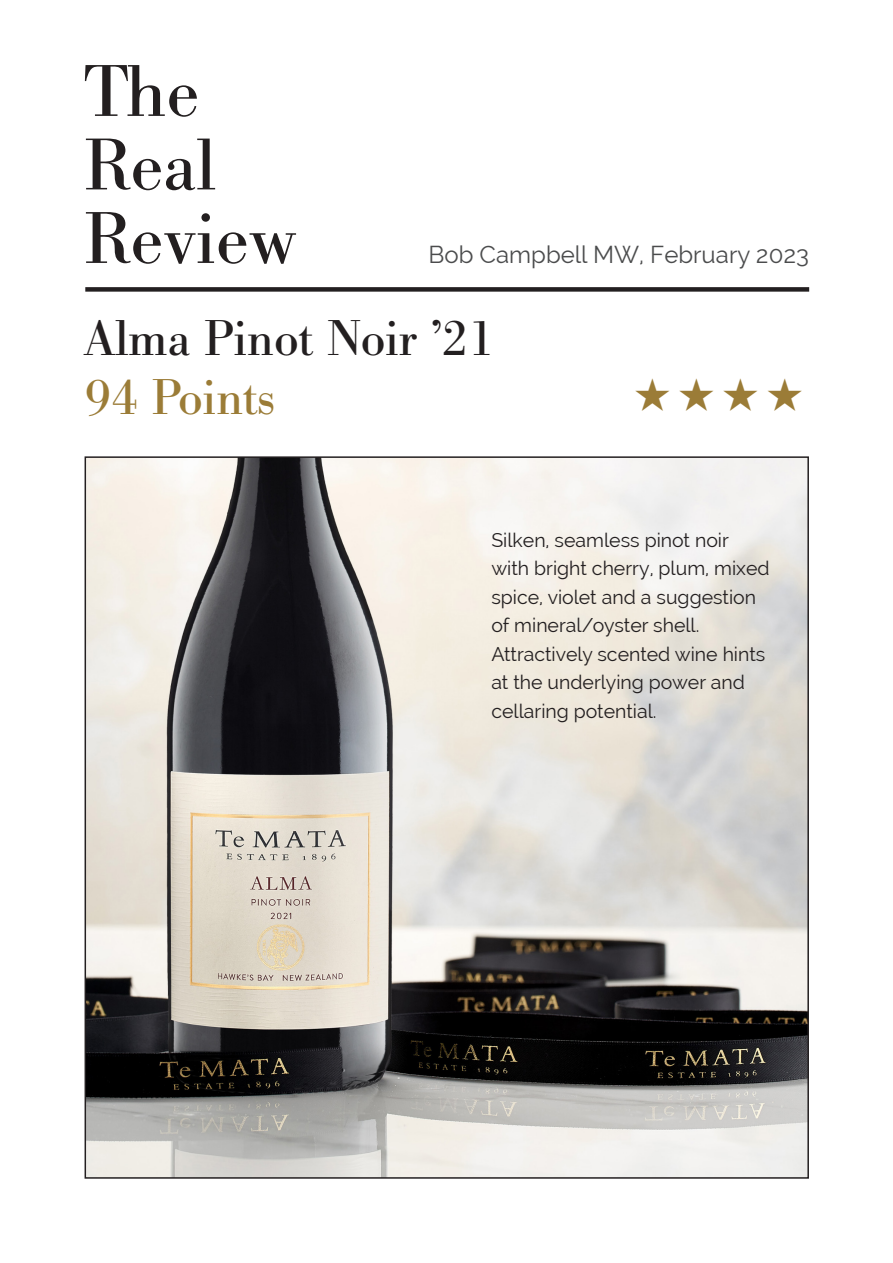
<style>
.page{position:relative;width:893px;height:1263px;background:#fff}
.page>*{position:absolute;margin:0;border:0;box-sizing:border-box;transform-origin:0 0}
.t1{font:72px "Bodoni BE";color:#231f20}
.t2{font:49.5px "Bodoni BE";color:#231f20}
.t3{font:49.5px "Bodoni BE";color:#9b7c37}
.t4{font:24px "Raleway";color:#4b4c4d}
.t5{font:19.5px/28.5px "Raleway";color:#231f20}
</style>
<div class="page">
<img style="left:88px;top:459px;width:718px;height:717px">
<div style="left:85px;top:287px;width:724px;height:5px;background:#231f20"></div>
<p class="t1" style="left:84px;top:50px;width:117px">The</p>
<p class="t1" style="left:84px;top:124px;width:133px">Real</p>
<p class="t1" style="left:84px;top:197px;width:214px">Review</p>
<p class="t4" style="left:428px;top:241px;width:382px">Bob Campbell MW, February 2023</p>
<p class="t2" style="left:85px;top:309px;width:410px">Alma Pinot Noir ’21</p>
<p class="t3" style="left:85px;top:369px;width:191px">94 Points</p>
<p class="t5" style="left:491px;top:525px;width:280px">Silken, seamless pinot noir with bright cherry, plum, mixed spice, violet and a suggestion of mineral/oyster shell.<br>Attractively scented wine hints at the underlying power and cellaring potential.</p>
</div>
